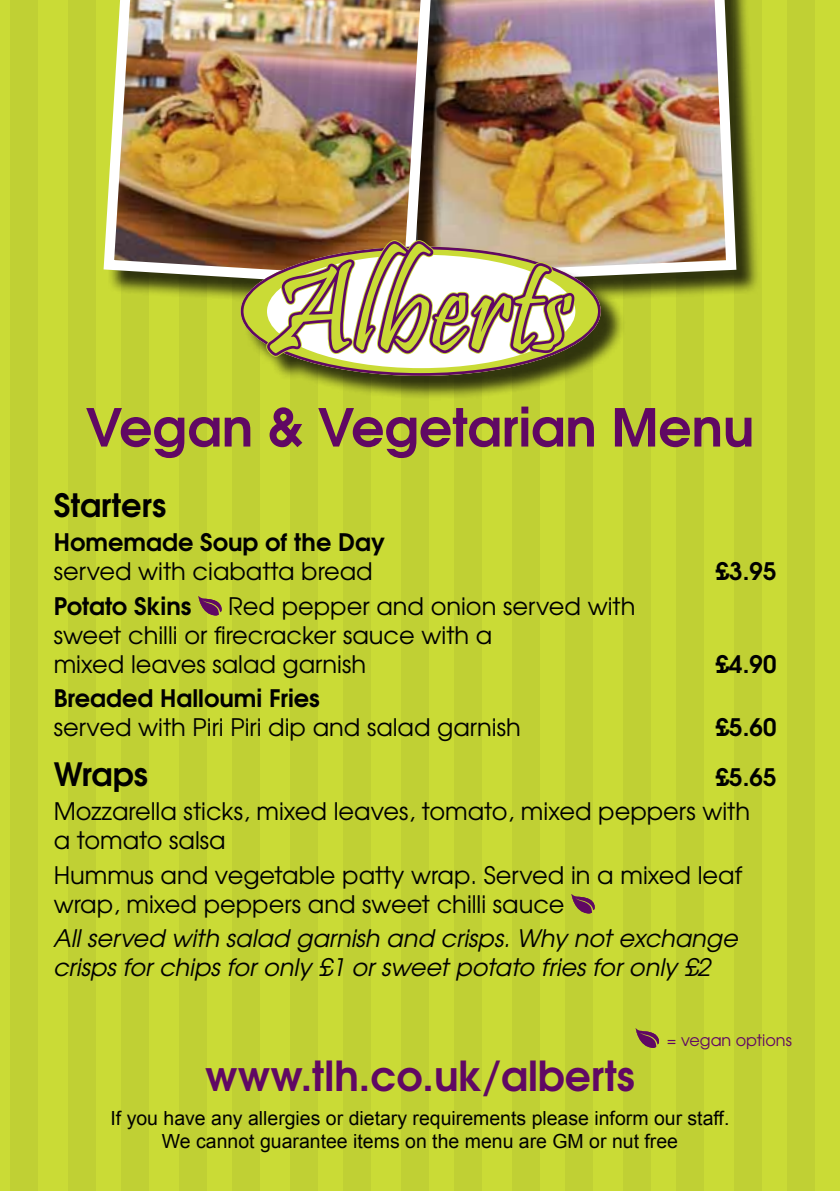
<style>
.page{position:relative;width:840px;height:1191px;background:#fff}
.page>*{position:absolute;margin:0;border:0;box-sizing:border-box;transform-origin:0 0}
.t1{font:128.8px "Pristina";color:#cadb36}
.t2{font:700 52px "Te X Gyre Adventor";color:#600863}
.t3{font:700 41.2px "Te X Gyre Adventor";color:#600863}
.t4{font:700 32px "Te X Gyre Adventor";color:#000}
.t5{font:24px/28.8px "Te X Gyre Adventor";color:#000}
.t6{font:italic 24px/28.8px "Te X Gyre Adventor";color:#000}
.t7{font:700 24px "Te X Gyre Adventor";color:#000}
.t8{font:19.4px/23.4px "Arial";color:#000;text-align:center}
.t9{font:16px "Te X Gyre Adventor";color:#600863}
</style>
<div class="page">
<div style="left:0;top:0;width:839px;height:1191px;background:#cadb36"></div>
<div style="left:11px;top:0;width:27px;height:1191px;background:#c0d034"></div>
<div style="left:122px;top:0;width:27px;height:1191px;background:#c0d034"></div>
<div style="left:232px;top:0;width:28px;height:1191px;background:#c0d034"></div>
<div style="left:343px;top:0;width:28px;height:1191px;background:#c0d034"></div>
<div style="left:454px;top:0;width:28px;height:1191px;background:#c0d034"></div>
<div style="left:565px;top:0;width:28px;height:1191px;background:#c0d034"></div>
<div style="left:676px;top:0;width:27px;height:1191px;background:#c0d034"></div>
<div style="left:68px;top:0;width:27px;height:1191px;background:#c0d034"></div>
<div style="left:179px;top:0;width:27px;height:1191px;background:#c0d034"></div>
<div style="left:290px;top:0;width:27px;height:1191px;background:#c0d034"></div>
<div style="left:401px;top:0;width:27px;height:1191px;background:#c0d034"></div>
<div style="left:512px;top:0;width:27px;height:1191px;background:#c0d034"></div>
<div style="left:622px;top:0;width:28px;height:1191px;background:#c0d034"></div>
<div style="left:733px;top:0;width:28px;height:1191px;background:#c0d034"></div>
<div style="left:786px;top:0;width:28px;height:1191px;background:#c0d034"></div>
<div style="left:399px;top:0;width:361px;height:308px;background:#000;opacity:.75"></div>
<img style="left:456px;top:0;width:285px;height:289px">
<div style="left:107px;top:0;width:349px;height:313px;background:#000;opacity:.75"></div>
<img style="left:103px;top:0;width:334px;height:294px">
<div style="left:243px;top:244px;width:382px;height:157px;background:#000;opacity:.75"></div>
<svg style="left:241px;top:247px;width:359px;height:129px"></svg>
<svg style="left:260px;top:236px;width:318px;height:158px;background:#a9917a"></svg>
<svg style="left:198px;top:595px;width:23px;height:20px"></svg>
<svg style="left:571px;top:894px;width:23px;height:19px"></svg>
<svg style="left:635px;top:1028px;width:24px;height:19px"></svg>
<h1 class="t1" style="left:269px;top:237px;width:302px">Alberts</h1>
<h2 class="t2" style="left:86px;top:382px;width:669px">Vegan &amp; Vegetarian Menu</h2>
<h3 class="t4" style="left:54px;top:477px;width:114px">Starters</h3>
<p class="t7" style="left:54px;top:521px;width:332px">Homemade Soup of the Day</p>
<p class="t5" style="left:54px;top:555px;width:320px">served with ciabatta bread</p>
<p class="t7" style="left:715px;top:550px;width:62px">£3.95</p>
<p class="t7" style="left:54px;top:585px;width:139px">Potato Skins</p>
<p class="t5" style="left:54px;top:590px;width:583px;text-indent:174px">Red pepper and onion served with sweet chilli or firecracker sauce with a<br>mixed leaves salad garnish</p>
<p class="t7" style="left:715px;top:643px;width:62px">£4.90</p>
<p class="t7" style="left:54px;top:677px;width:267px">Breaded Halloumi Fries</p>
<p class="t5" style="left:54px;top:711px;width:468px">served with Piri Piri dip and salad garnish</p>
<p class="t7" style="left:715px;top:706px;width:62px">£5.60</p>
<h3 class="t4" style="left:54px;top:746px;width:96px">Wraps</h3>
<p class="t7" style="left:715px;top:756px;width:62px">£5.65</p>
<p class="t5" style="left:54px;top:795px;width:697px">Mozzarella sticks, mixed leaves, tomato, mixed peppers with a tomato salsa</p>
<p class="t5" style="left:54px;top:859px;width:689px">Hummus and vegetable patty wrap. Served in a mixed leaf wrap, mixed peppers and sweet chilli sauce</p>
<p class="t6" style="left:54px;top:922px;width:686px">All served with salad garnish and crisps. Why not exchange crisps for chips for only £1 or sweet potato fries for only £2</p>
<h3 class="t3" style="left:205px;top:1039px;width:431px">www.tlh.co.uk/alberts</h3>
<p class="t9" style="left:666px;top:1027px;width:126px">= vegan options</p>
<p class="t8" style="left:110px;top:1106px;width:620px">If you have any allergies or dietary requirements please inform our staff.<br>We cannot guarantee items on the menu are GM or nut free</p>
</div>
